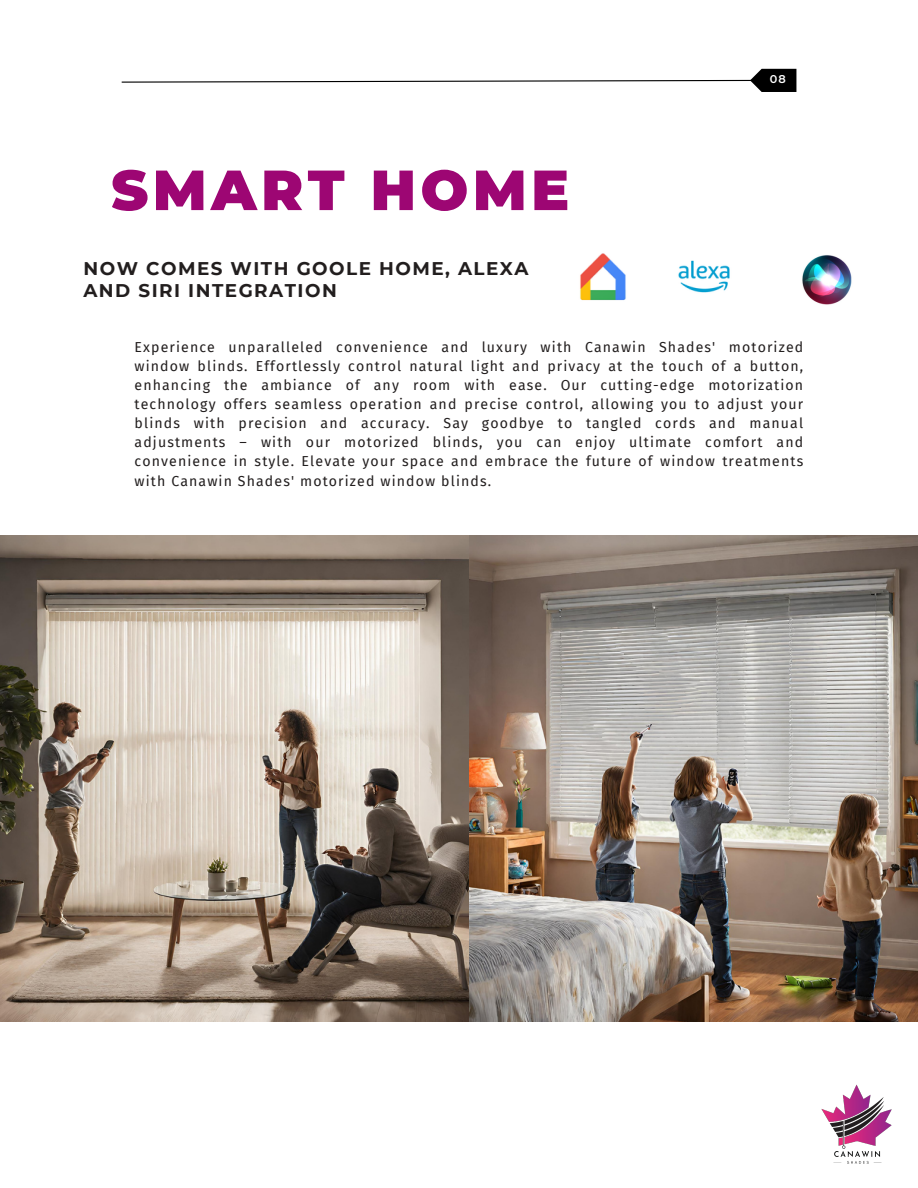
<style>
.page{position:relative;width:918px;height:1188px;background:#fff}
.page>*{position:absolute;margin:0;border:0;box-sizing:border-box;transform-origin:0 0}
.t1{font:900 56.4px "Montserrat";letter-spacing:.08em;color:#9d0673}
.t2{font:700 18.3px/22px "Montserrat";letter-spacing:.08em;color:#221e1e}
.t3{font:14.1px/19.2px "Fira Sans";letter-spacing:.08em;color:#221e1e;text-align:justify}
.t4{font:600 11.25px "Montserrat";color:#fff}
</style>
<div class="page">
<svg style="left:121px;top:69px;width:675px;height:23px"></svg>
<img style="left:821px;top:1084px;width:71px;height:80px">
<img style="left:0;top:535px;width:918px;height:486px">
<img style="left:580px;top:253px;width:46px;height:48px">
<img style="left:678px;top:260px;width:52px;height:33px">
<img style="left:802px;top:255px;width:50px;height:50px">
<p class="t1" style="left:111px;top:155px;width:460px">SMART HOME</p>
<p class="t2" style="left:83px;top:257px;width:447px">NOW COMES WITH GOOLE HOME, ALEXA<br>AND SIRI INTEGRATION</p>
<p class="t4" style="left:770px;top:72px;width:17px">08</p>
<p class="t3" style="left:135px;top:337px;width:670px">Experience unparalleled convenience and luxury with Canawin Shades' motorized window blinds. Effortlessly control natural light and privacy at the touch of a button, enhancing the ambiance of any room with ease. Our cutting-edge motorization technology offers seamless operation and precise control, allowing you to adjust your blinds with precision and accuracy. Say goodbye to tangled cords and manual adjustments – with our motorized blinds, you can enjoy ultimate comfort and convenience in style. Elevate your space and embrace the future of window treatments with Canawin Shades' motorized window blinds.</p>
</div>
